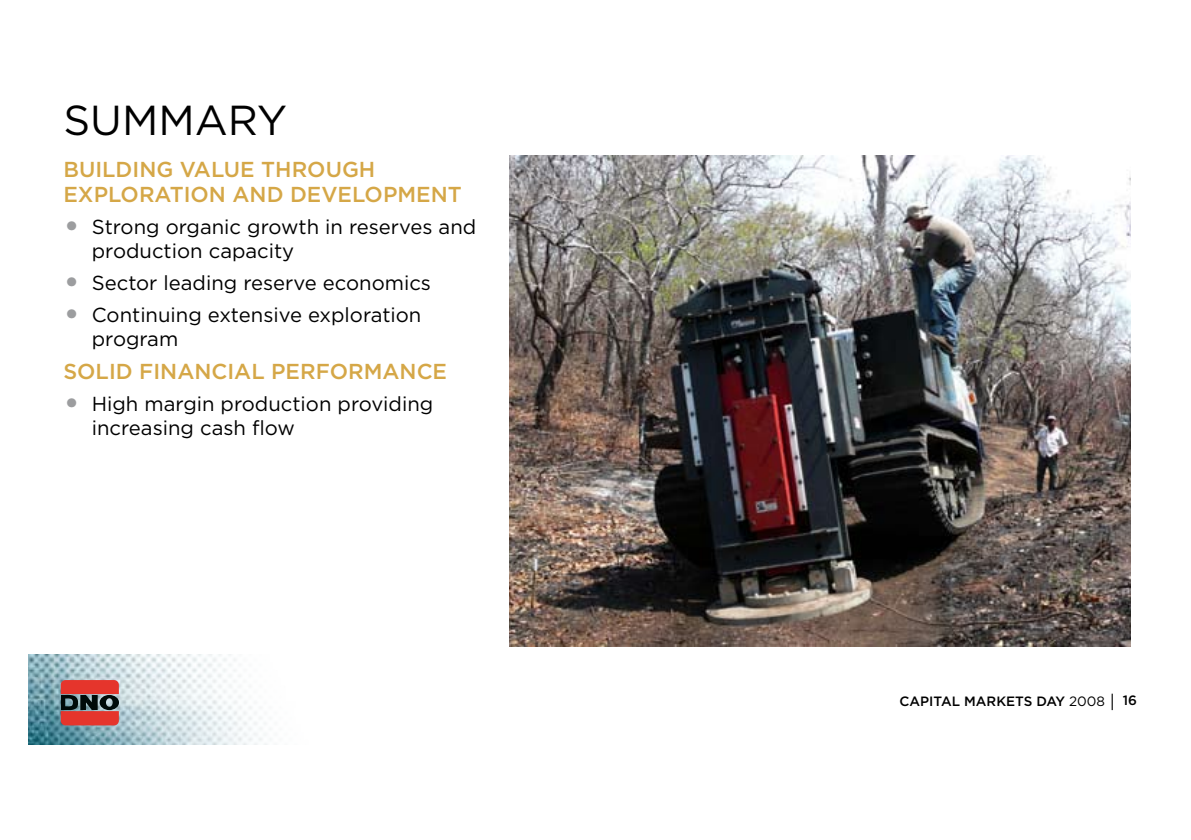
<style>
.page{position:relative;width:1191px;height:840px;background:#fff}
.page>*{position:absolute;margin:0;border:0;box-sizing:border-box;transform-origin:0 0}
.t1{font:41.8px "Gotham";color:#000}
.t2{font:500 21.6px/25.6px "Gotham";color:#d5a747}
.t3{font:20.2px/24.2px "Gotham";color:#000}
.t4{font:500 13.4px "Gotham";color:#000}
.s1{font-size:34.6px;color:#9c9d9f}
.s2{font-weight:400}
.s3{font-family:"Arial";font-weight:400}
</style>
<div class="page">
<img style="left:28px;top:654px;width:243px;height:90px">
<svg style="left:61px;top:679px;width:58px;height:46px;background:#a74540"></svg>
<img style="left:510px;top:156px;width:620px;height:490px">
<h1 class="t1" style="left:63px;top:94px;width:225px">SUMMARY</h1>
<p class="t2" style="left:63px;top:156px;width:400px">BUILDING VALUE THROUGH<br>EXPLORATION AND DEVELOPMENT</p>
<p class="t3" style="left:92px;top:214px;width:386px;text-indent:-28px"><span class="s1">•</span> Strong organic growth in reserves and production capacity</p>
<p class="t3" style="left:63px;top:270px;width:369px"><span class="s1">•</span> Sector leading reserve economics</p>
<p class="t3" style="left:92px;top:302px;width:331px;text-indent:-28px"><span class="s1">•</span> Continuing extensive exploration program</p>
<p class="t2" style="left:63px;top:358px;width:385px">SOLID FINANCIAL PERFORMANCE</p>
<p class="t3" style="left:92px;top:391px;width:343px;text-indent:-28px"><span class="s1">•</span> High margin production providing increasing cash flow</p>
<p class="t4" style="left:899px;top:692px;width:239px">CAPITAL MARKETS DAY <span class="s2">2008</span> <span class="s3">│</span> 16</p>
</div>
